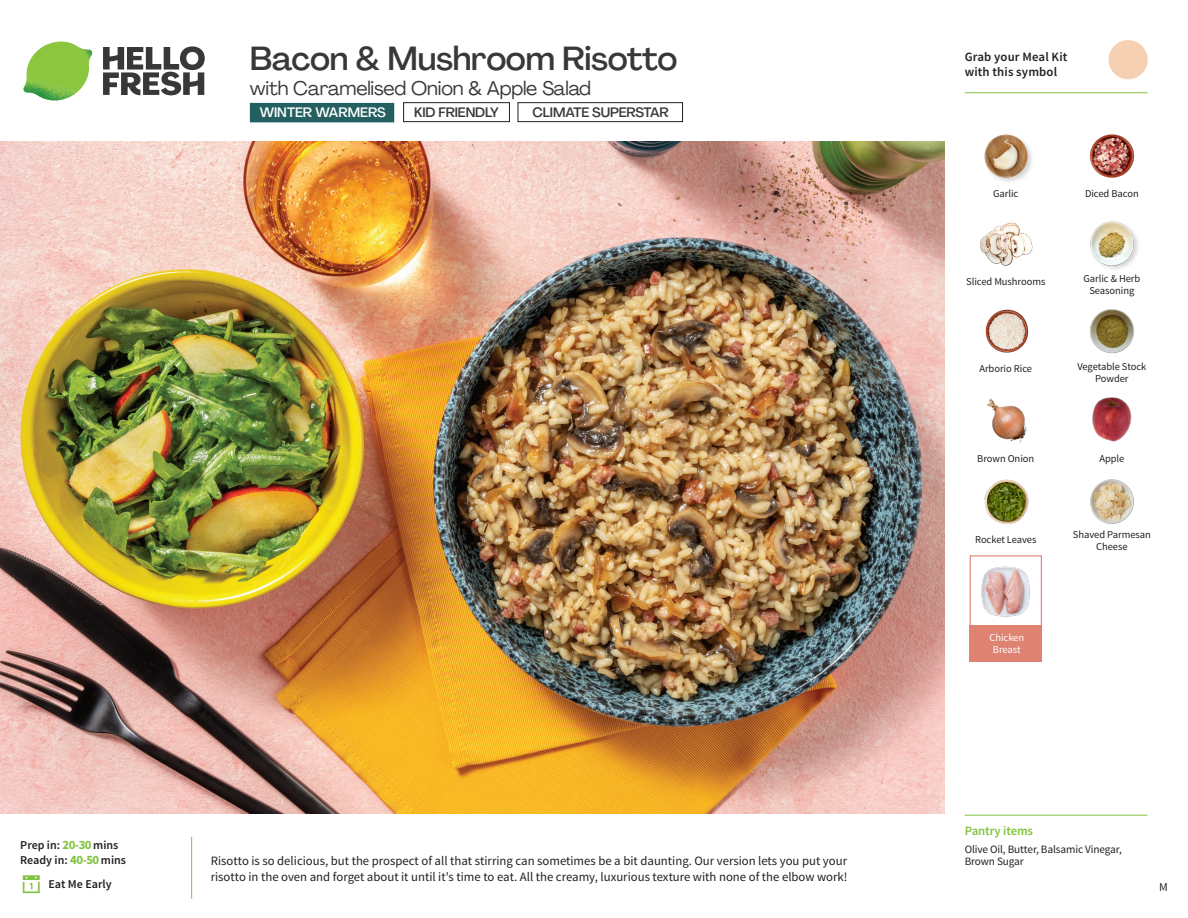
<style>
.page{position:relative;width:1188px;height:918px;background:#fff}
.page>*{position:absolute;margin:0;border:0;box-sizing:border-box;transform-origin:0 0}
._15_Titel_UK{font:500 33px "Agrandir";letter-spacing:-.01em;color:#383839}
._15_Titel_UK-2{font:19.5px "Agrandir";letter-spacing:-.01em;color:#383839}
.t1{font:500 13.5px "Agrandir";letter-spacing:-.01em;color:#383839}
.t2{font:500 13.5px "Agrandir";color:#fff}
.Step_6_Text_AU{font:12.75px/16.5px "Source Sans Pro";color:#231f20}
.t3{font:600 12.75px/15px "Source Sans Pro";letter-spacing:.01em;color:#231f20}
._04_Headers_Front{font:600 12.75px "Source Sans Pro";letter-spacing:-.01em;color:#81c340}
._04_Intro{font:600 12px "Source Sans Pro";color:#231f20}
.t4{font:12px "Source Sans Pro";color:#231f20}
._05_Pantry{font:11.25px/12px "Source Sans Pro";letter-spacing:-.01em;color:#231f20}
._18_FRONT_ingredient{font:10.5px/12px "Source Sans Pro";letter-spacing:-.005em;color:#231f20;text-align:center}
._18_FRONT_ingredient-2{font:10.5px/12px "Source Sans Pro";letter-spacing:-.005em;color:#fff;text-align:center}
.s1{font-weight:700;font-size:12.75px;color:#81c340}
</style>
<div class="page">
<svg style="left:103px;top:46px;width:102px;height:49px"></svg>
<img style="left:23px;top:42px;width:69px;height:59px">
<img style="left:0;top:142px;width:945px;height:672px">
<div style="left:403px;top:102px;width:107px;height:20px;border:1px solid #231f20"></div>
<img style="left:1092px;top:397px;width:40px;height:45px">
<img style="left:1089px;top:134px;width:46px;height:44px">
<img style="left:984px;top:479px;width:45px;height:45px">
<img style="left:980px;top:222px;width:53px;height:44px">
<img style="left:986px;top:398px;width:41px;height:45px">
<img style="left:985px;top:309px;width:44px;height:44px">
<img style="left:1089px;top:309px;width:46px;height:45px">
<img style="left:984px;top:134px;width:48px;height:48px">
<img style="left:1090px;top:221px;width:48px;height:48px">
<img style="left:1090px;top:479px;width:44px;height:45px">
<hr style="left:965px;top:815px;width:183px;height:1px;background:#81c340">
<svg style="left:250px;top:107px;width:145px;height:16px"></svg>
<div style="left:250px;top:103px;width:144px;height:19px;background:#246060"></div>
<div style="left:518px;top:102px;width:165px;height:20px;border:1px solid #231f20"></div>
<div style="left:970px;top:555px;width:72px;height:73px;border:1px solid #df8272"></div>
<div style="left:970px;top:625px;width:72px;height:37px;background:#df8272"></div>
<img style="left:981px;top:566px;width:49px;height:51px">
<svg style="left:1091px;top:40px;width:57px;height:54px"></svg>
<hr style="left:965px;top:92px;width:183px;height:1px;background:#81c340">
<p class="_15_Titel_UK" style="left:250px;top:38px;width:429px">Bacon &amp; Mushroom Risotto</p>
<p class="_15_Titel_UK-2" style="left:250px;top:76px;width:343px">with Caramelised Onion &amp; Apple Salad</p>
<p class="t2" style="left:260px;top:104px;width:128px">WINTER WARMERS</p>
<p class="t1" style="left:533px;top:104px;width:138px">CLIMATE SUPERSTAR</p>
<p class="t1" style="left:414px;top:104px;width:86px">KID FRIENDLY</p>
<p class="_04_Intro" style="left:20px;top:838px;width:100px">Prep in: <span class="s1">20-30</span> mins</p>
<p class="_04_Intro" style="left:20px;top:853px;width:107px">Ready in: <span class="s1">40-50</span> mins</p>
<p class="_04_Intro" style="left:48px;top:876px;width:65px">Eat Me Early</p>
<p class="Step_6_Text_AU" style="left:211px;top:852px;width:638px">Risotto is so delicious, but the prospect of all that stirring can sometimes be a bit daunting. Our version lets you put your risotto in the oven and forget about it until it's time to eat. All the creamy, luxurious texture with none of the elbow work!</p>
<p class="t3" style="left:965px;top:50px;width:104px">Grab your Meal Kit with this symbol</p>
<p class="_18_FRONT_ingredient" style="left:993px;top:188px;width:27px">Garlic</p>
<p class="_18_FRONT_ingredient" style="left:1085px;top:188px;width:55px">Diced Bacon</p>
<p class="_18_FRONT_ingredient" style="left:966px;top:275px;width:81px">Sliced Mushrooms</p>
<p class="_18_FRONT_ingredient" style="left:979px;top:363px;width:54px">Arborio Rice</p>
<p class="_18_FRONT_ingredient" style="left:1083px;top:273px;width:58px">Garlic &amp; Herb<br>Seasoning</p>
<p class="_18_FRONT_ingredient" style="left:1077px;top:361px;width:71px">Vegetable Stock<br>Powder</p>
<p class="_18_FRONT_ingredient" style="left:977px;top:452px;width:58px">Brown Onion</p>
<p class="_18_FRONT_ingredient" style="left:975px;top:533px;width:63px">Rocket Leaves</p>
<p class="_18_FRONT_ingredient" style="left:1099px;top:452px;width:27px">Apple</p>
<p class="_18_FRONT_ingredient" style="left:1073px;top:529px;width:79px">Shaved Parmesan<br>Cheese</p>
<p class="_18_FRONT_ingredient-2" style="left:989px;top:632px;width:36px">Chicken<br>Breast</p>
<p class="_04_Headers_Front" style="left:965px;top:822px;width:70px">Pantry items</p>
<p class="_05_Pantry" style="left:965px;top:844px;width:159px">Olive Oil, Butter, Balsamic Vinegar,<br>Brown Sugar</p>
<p class="t4" style="left:1159px;top:879px;width:10px">M</p>
</div>
